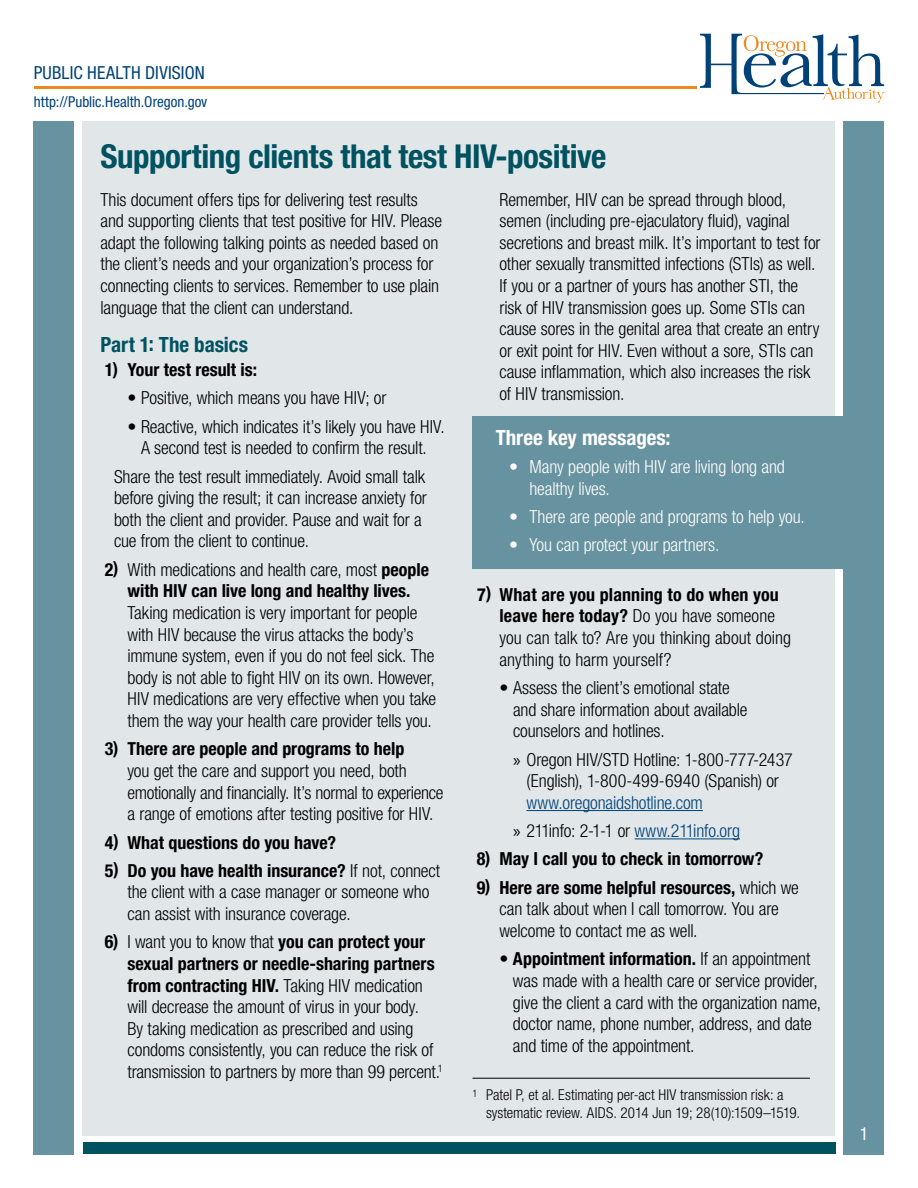
<style>
.page{position:relative;width:918px;height:1188px;background:#fff}
.page>*{position:absolute;margin:0;border:0;box-sizing:border-box;transform-origin:0 0}
.t1{font:700 condensed 33px "Helvetica Neue LT Std";letter-spacing:-.015em;color:#005260}
.t2{font:700 condensed 21px "Helvetica Neue LT Std";color:#fff}
.t3{font:700 condensed 21px "Helvetica Neue LT Std";letter-spacing:-.005em;color:#005260}
.t4{font:300 condensed 18px/21.6px "Helvetica Neue LT Std";letter-spacing:-.005em;color:#000}
.t5{font:700 condensed 18px/21.6px "Helvetica Neue LT Std";color:#000;text-align:center}
.t6{font:300 condensed 18px/21.6px "Helvetica Neue LT Std";letter-spacing:-.01em;color:#fff}
.t7{font:300 condensed 18px/28.3px "Helvetica Neue LT Std";letter-spacing:-.01em;color:#004278}
.t8{font:condensed 18px "Helvetica Neue LT Std";letter-spacing:.01em;color:#004278}
.t9{font:condensed 18px "Helvetica Neue LT Std";color:#fff}
.t10{font:300 condensed 15px/18px "Helvetica Neue LT Std";color:#000}
.t11{font:condensed 15px "Helvetica Neue LT Std";color:#004278}
.s1{font-weight:300}
.s2{font-weight:700}
.s3{font-family:"Myriad Pro";font-weight:400;font-stretch:normal}
.s4{font-family:"Myriad Pro";font-weight:400;font-stretch:normal;color:#000}
.s5{color:#000}
</style>
<div class="page">
<div style="left:83px;top:121px;width:752px;height:1014px;background:#e1e7e9"></div>
<div style="left:34px;top:121px;width:40px;height:1033px;background:#67929f"></div>
<div style="left:844px;top:121px;width:40px;height:1033px;background:#67929f"></div>
<div style="left:83px;top:1143px;width:752px;height:11px;background:#005260"></div>
<hr style="left:34px;top:87px;width:663px;height:2px;background:#ec881d">
<svg style="left:700px;top:34px;width:184px;height:69px"></svg>
<div style="left:472px;top:416px;width:382px;height:153px;background:#67929f"></div>
<hr style="left:526px;top:810px;width:177px;height:1px;background:#004278">
<hr style="left:635px;top:838px;width:105px;height:1px;background:#004278">
<hr style="left:472px;top:1078px;width:338px;height:1px;background:#000">
<p class="t8" style="left:34px;top:62px;width:173px">PUBLIC HEALTH DIVISION</p>
<p class="t11" style="left:34px;top:93px;width:175px">http://Public.Health.Oregon.gov</p>
<h1 class="t1" style="left:100px;top:136px;width:507px">Supporting clients that test HIV-positive</h1>
<p class="t4" style="left:100px;top:188px;width:343px">This document offers tips for delivering test results and supporting clients that test positive for HIV. Please adapt the following talking points as needed based on the client’s needs and your organization’s process for connecting clients to services. Remember to use plain language that the client can understand.</p>
<p class="t3" style="left:100px;top:332px;width:149px">Part 1: The basics</p>
<p class="t5" style="left:105px;top:359px;width:154px">1) Your test result is:</p>
<p class="t4" style="left:128px;top:387px;width:261px">• Positive, which means you have HIV; or</p>
<p class="t4" style="left:128px;top:415px;width:319px;text-align:center">• Reactive, which indicates it’s likely you have HIV.<br>A second test is needed to confirm the result.</p>
<p class="t4" style="left:114px;top:465px;width:314px">Share the test result immediately. Avoid small talk before giving the result; it can increase anxiety for both the client and provider. Pause and wait for a cue from the client to continue.</p>
<p class="t5" style="left:105px;top:558px;width:326px">2) <span class="s1">With medications and health care, most</span> people with HIV can live long and healthy lives.</p>
<p class="t4" style="left:128px;top:602px;width:310px">Taking medication is very important for people with HIV because the virus attacks the body’s immune system, even if you do not feel sick. The body is not able to fight HIV on its own. However, HIV medications are very effective when you take them the way your health care provider tells you.</p>
<p class="t5" style="left:105px;top:738px;width:301px">3) There are people and programs to help</p>
<p class="t4" style="left:128px;top:760px;width:318px">you get the care and support you need, both emotionally and financially. It’s normal to experience a range of emotions after testing positive for HIV.</p>
<p class="t5" style="left:105px;top:831px;width:233px">4) What questions do you have?</p>
<p class="t4" style="left:128px;top:860px;width:314px;text-indent:-23px"><span class="s2">5) Do you have health insurance?</span> If not, connect the client with a case manager or someone who can assist with insurance coverage.</p>
<p class="t4" style="left:128px;top:931px;width:317px;text-indent:-23px"><span class="s2">6)</span> I want you to know that <span class="s2">you can protect your sexual partners or needle-sharing partners from contracting HIV.</span> Taking HIV medication will decrease the amount of virus in your body.<br>By taking medication as prescribed and using condoms consistently, you can reduce the risk of transmission to partners by more than 99 percent. <sup>1</sup></p>
<p class="t4" style="left:499px;top:188px;width:323px">Remember, HIV can be spread through blood, semen (including pre-ejaculatory fluid), vaginal secretions and breast milk. It’s important to test for other sexually transmitted infections (STIs) as well.<br>If you or a partner of yours has another STI, the risk of HIV transmission goes up. Some STIs can cause sores in the genital area that create an entry or exit point for HIV. Even without a sore, STIs can cause inflammation, which also increases the risk of HIV transmission.</p>
<p class="t2" style="left:496px;top:424px;width:176px">Three key messages:</p>
<p class="t6" style="left:529px;top:456px;width:257px;text-indent:-20px">• Many people with HIV are living long and healthy lives.</p>
<p class="t6" style="left:509px;top:506px;width:297px">• There are people and programs to help you.</p>
<p class="t6" style="left:509px;top:534px;width:212px">• You can protect your partners.</p>
<p class="t4" style="left:500px;top:584px;width:293px;text-indent:-22px"><span class="s2">7) What are you planning to do when you leave here today?</span> Do you have someone you can talk to? Are you thinking about doing anything to harm yourself?</p>
<p class="t4" style="left:513px;top:677px;width:236px;text-indent:-14px">• Assess the client’s emotional state and share information about available counselors and hotlines.</p>
<p class="t4" style="left:513px;top:748px;width:281px;text-align:center"><span class="s3">»</span> Oregon HIV/STD Hotline: 1-800-777-2437 (English), 1-800-499-6940 (Spanish) or</p>
<p class="t7" style="left:513px;top:788px;width:229px;text-indent:14px">www.oregonaidshotline.com<br><span class="s4">»</span> <span class="s5">211info: 2-1-1 or</span> www.211info.org</p>
<p class="t5" style="left:477px;top:848px;width:288px">8) May I call you to check in tomorrow?</p>
<p class="t4" style="left:499px;top:876px;width:301px;text-indent:-23px"><span class="s2">9) Here are some helpful resources,</span> which we can talk about when I call tomorrow. You are welcome to contact me as well.</p>
<p class="t4" style="left:513px;top:948px;width:310px;text-indent:-14px">• <span class="s2">Appointment information.</span> If an appointment was made with a health care or service provider, give the client a card with the organization name, doctor name, phone number, address, and date and time of the appointment.</p>
<p class="t10" style="left:486px;top:1085px;width:316px;text-indent:-14px"><sup>1</sup> Patel P, et al. Estimating per-act HIV transmission risk: a systematic review. AIDS. 2014 Jun 19; 28(10):1509–1519.</p>
<p class="t9" style="left:860px;top:1124px;width:10px">1</p>
</div>
